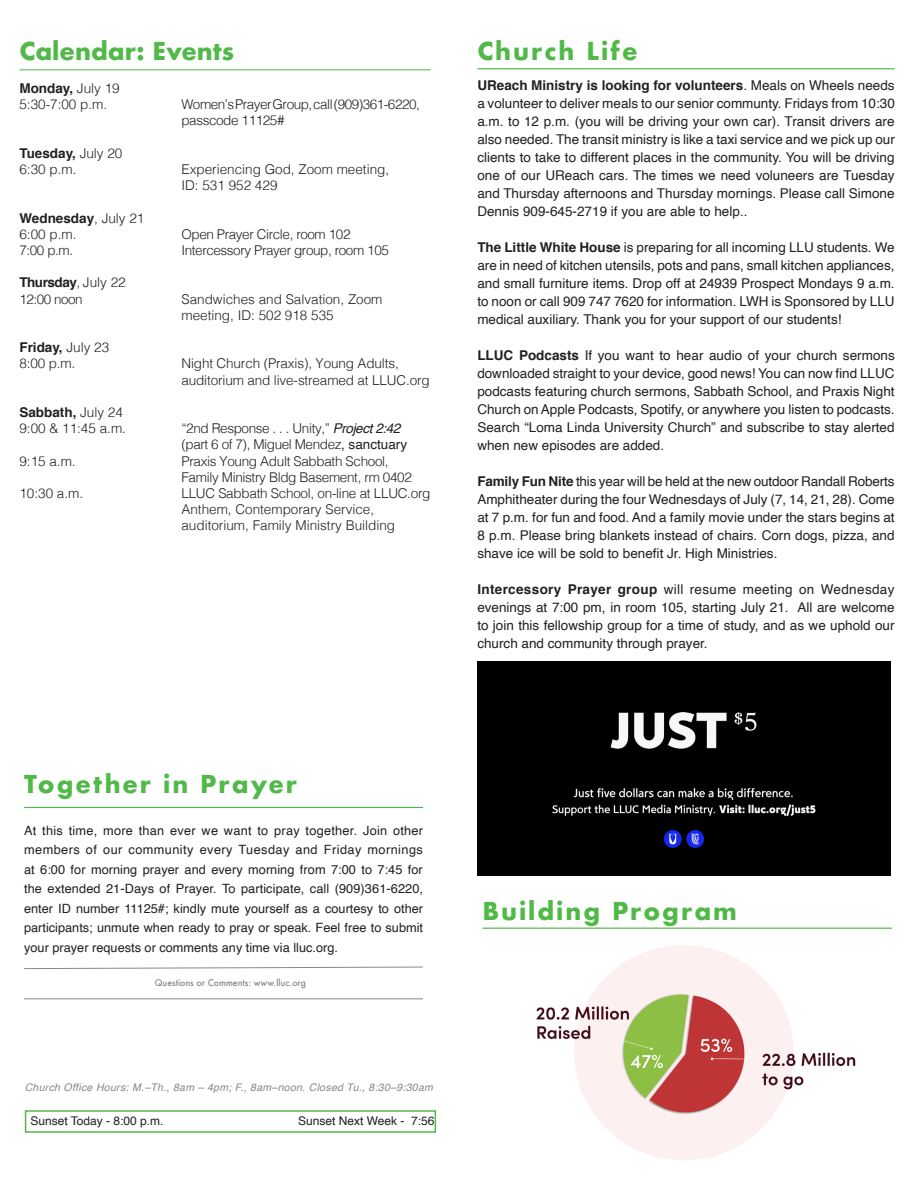
<style>
.page{position:relative;width:918px;height:1188px;background:#fff}
.page>*{position:absolute;margin:0;border:0;box-sizing:border-box;transform-origin:0 0}
.t1{font:700 24px "Futura";letter-spacing:.08em;color:#51b948}
.t2{font:700 24px "Futura";color:#51b948}
.t3{font:13.5px/18px "Helvetica";color:#231f20;text-align:justify}
.FYI{font:300 13.5px/16.2px "Helvetica";letter-spacing:-.02em;color:#231f20}
.FYI-2{font:300 13.5px/16.2px "Helvetica";color:#231f20}
.FYI-3{font:700 13.5px "Helvetica";color:#231f20}
.FYI-4{font:700 13.5px "Helvetica";letter-spacing:-.035em;color:#231f20}
.t4{font:12.75px/19.5px "Helvetica";color:#231f20;text-align:justify}
.S__School_Options{font:12px "Helvetica";color:#231f20}
.t5{font:italic 10.5px "Helvetica";letter-spacing:.03em;color:#86888b}
.t6{font:500 9px "Futura";color:#86888b}
.s1{font-weight:300}
.s2{font-weight:400;font-style:italic}
.s3{font-weight:400}
.s4{font-weight:700}
</style>
<div class="page">
<hr style="left:477px;top:68px;width:417px;height:1px;background:#51b948">
<div style="left:25px;top:1110px;width:411px;height:23px;border:2px solid #51b948"></div>
<hr style="left:24px;top:998px;width:399px;height:1px;background:#86888b">
<svg style="left:24px;top:966px;width:399px;height:3px"></svg>
<hr style="left:24px;top:807px;width:399px;height:1px;background:#51b948">
<hr style="left:19px;top:69px;width:412px;height:1px;background:#51b948">
<img style="left:536px;top:945px;width:320px;height:215px">
<img style="left:477px;top:662px;width:414px;height:214px">
<hr style="left:483px;top:928px;width:409px;height:1px;background:#51b948">
<p class="t2" style="left:19px;top:34px;width:216px">Calendar: Events</p>
<p class="FYI-3" style="left:19px;top:77px;width:102px">Monday, <span class="s1">July 19</span></p>
<p class="FYI" style="left:19px;top:95px;width:89px">5:30-7:00 p.m.</p>
<p class="FYI" style="left:181px;top:95px;width:240px">Women’s Prayer Group, call (909)361-6220, passcode 11125#</p>
<p class="FYI-3" style="left:19px;top:142px;width:105px">Tuesday, <span class="s1">July 20</span></p>
<p class="FYI" style="left:19px;top:160px;width:59px">6:30 p.m.</p>
<p class="FYI-2" style="left:181px;top:160px;width:209px">Experiencing God, Zoom meeting,</p>
<p class="FYI-2" style="left:181px;top:176px;width:98px">ID: 531 952 429</p>
<p class="FYI-3" style="left:19px;top:207px;width:127px">Wednesday<span class="s1">, July 21</span></p>
<p class="FYI" style="left:19px;top:225px;width:59px">6:00 p.m.</p>
<p class="FYI" style="left:181px;top:225px;width:171px">Open Prayer Circle, room 102</p>
<p class="FYI" style="left:19px;top:241px;width:55px">7:00 p.m.</p>
<p class="FYI" style="left:181px;top:241px;width:209px">Intercessory Prayer group, room 105</p>
<p class="FYI-4" style="left:19px;top:272px;width:108px">Thursday<span class="s1">, July 22</span></p>
<p class="FYI" style="left:19px;top:290px;width:65px">12:00 noon</p>
<p class="FYI-2" style="left:181px;top:290px;width:203px">Sandwiches and Salvation, Zoom meeting, ID: 502 918 535</p>
<p class="FYI-3" style="left:19px;top:337px;width:91px">Friday, <span class="s1">July 23</span></p>
<p class="FYI" style="left:19px;top:355px;width:57px">8:00 p.m.</p>
<p class="FYI" style="left:181px;top:355px;width:250px">Night Church (Praxis), Young Adults, auditorium and live-streamed at LLUC.org</p>
<p class="FYI-3" style="left:19px;top:401px;width:105px">Sabbath, <span class="s1">July 24</span></p>
<p class="FYI" style="left:19px;top:419px;width:108px">9:00 &amp; 11:45 a.m.</p>
<p class="FYI" style="left:181px;top:419px;width:227px">“2nd Response . . . Unity,” <span class="s2">Project 2:42 </span>(part 6 of 7), Miguel Mendez<span class="s3">, sanctuary</span></p>
<p class="FYI" style="left:19px;top:452px;width:58px">9:15 a.m.</p>
<p class="FYI" style="left:181px;top:452px;width:209px">Praxis Young Adult Sabbath School,</p>
<p class="FYI" style="left:181px;top:468px;width:232px">Family Ministry Bldg Basement, rm 0402</p>
<p class="FYI" style="left:19px;top:484px;width:65px">10:30 a.m.</p>
<p class="FYI" style="left:181px;top:484px;width:251px">LLUC Sabbath School, on-line at LLUC.org</p>
<p class="FYI-2" style="left:181px;top:500px;width:215px">Anthem, Contemporary Service, auditorium, Family Ministry Building</p>
<p class="t1" style="left:477px;top:34px;width:162px">Church Life</p>
<p class="t3" style="left:477px;top:77px;width:419px"><span class="s4">UReach Ministry is looking for volunteers</span>. Meals on Wheels needs a volunteer to deliver meals to our senior communty. Fridays from 10:30 a.m. to 12 p.m. (you will be driving your own car). Transit drivers are also needed. The transit ministry is like a taxi service and we pick up our clients to take to different places in the community. You will be driving one of our UReach cars. The times we need voluneers are Tuesday and Thursday afternoons and Thursday mornings. Please call Simone Dennis 909-645-2719 if you are able to help..</p>
<p class="t3" style="left:477px;top:239px;width:419px"><span class="s4">The Little White House</span> is preparing for all incoming LLU students. We are in need of kitchen utensils, pots and pans, small kitchen appliances, and small furniture items. Drop off at 24939 Prospect Mondays 9 a.m. to noon or call 909 747 7620 for information. LWH is Sponsored by LLU medical auxiliary. Thank you for your support of our students!</p>
<p class="t3" style="left:477px;top:347px;width:419px"><span class="s4">LLUC Podcasts</span> If you want to hear audio of your church sermons downloaded straight to your device, good news! You can now find LLUC podcasts featuring church sermons, Sabbath School, and Praxis Night Church on Apple Podcasts, Spotify, or anywhere you listen to podcasts.<br>Search “Loma Linda University Church” and subscribe to stay alerted when new episodes are added.</p>
<p class="t3" style="left:477px;top:473px;width:419px"><span class="s4">Family Fun Nite</span> this year will be held at the new outdoor Randall Roberts Amphitheater during the four Wednesdays of July (7, 14, 21, 28). Come at 7 p.m. for fun and food. And a family movie under the stars begins at 8 p.m. Please bring blankets instead of chairs. Corn dogs, pizza, and shave ice will be sold to benefit Jr. High Ministries.</p>
<p class="t3" style="left:477px;top:581px;width:419px"><span class="s4">Intercessory Prayer group</span> will resume meeting on Wednesday evenings at 7:00 pm, in room 105, starting July 21. All are welcome to join this fellowship group for a time of study, and as we uphold our church and community through prayer.</p>
<p class="t1" style="left:24px;top:767px;width:275px">Together in Prayer</p>
<p class="t4" style="left:24px;top:821px;width:401px">At this time, more than ever we want to pray together. Join other members of our community every Tuesday and Friday mornings at 6:00 for morning prayer and every morning from 7:00 to 7:45 for the extended 21-Days of Prayer. To participate, call (909)361-6220, enter ID number 11125#; kindly mute yourself as a courtesy to other participants; unmute when ready to pray or speak. Feel free to submit your prayer requests or comments any time via lluc.org.</p>
<p class="t6" style="left:155px;top:977px;width:153px">Questions or Comments: www.lluc.org</p>
<p class="t5" style="left:25px;top:1079px;width:410px">Church Office Hours: M.–Th., 8am – 4pm; F., 8am–noon. Closed Tu., 8:30–9:30am</p>
<p class="S__School_Options" style="left:30px;top:1112px;width:135px">Sunset Today - 8:00 p.m.</p>
<p class="S__School_Options" style="left:298px;top:1112px;width:138px">Sunset Next Week - 7:56</p>
<p class="t1" style="left:483px;top:893px;width:256px">Building Program</p>
</div>
